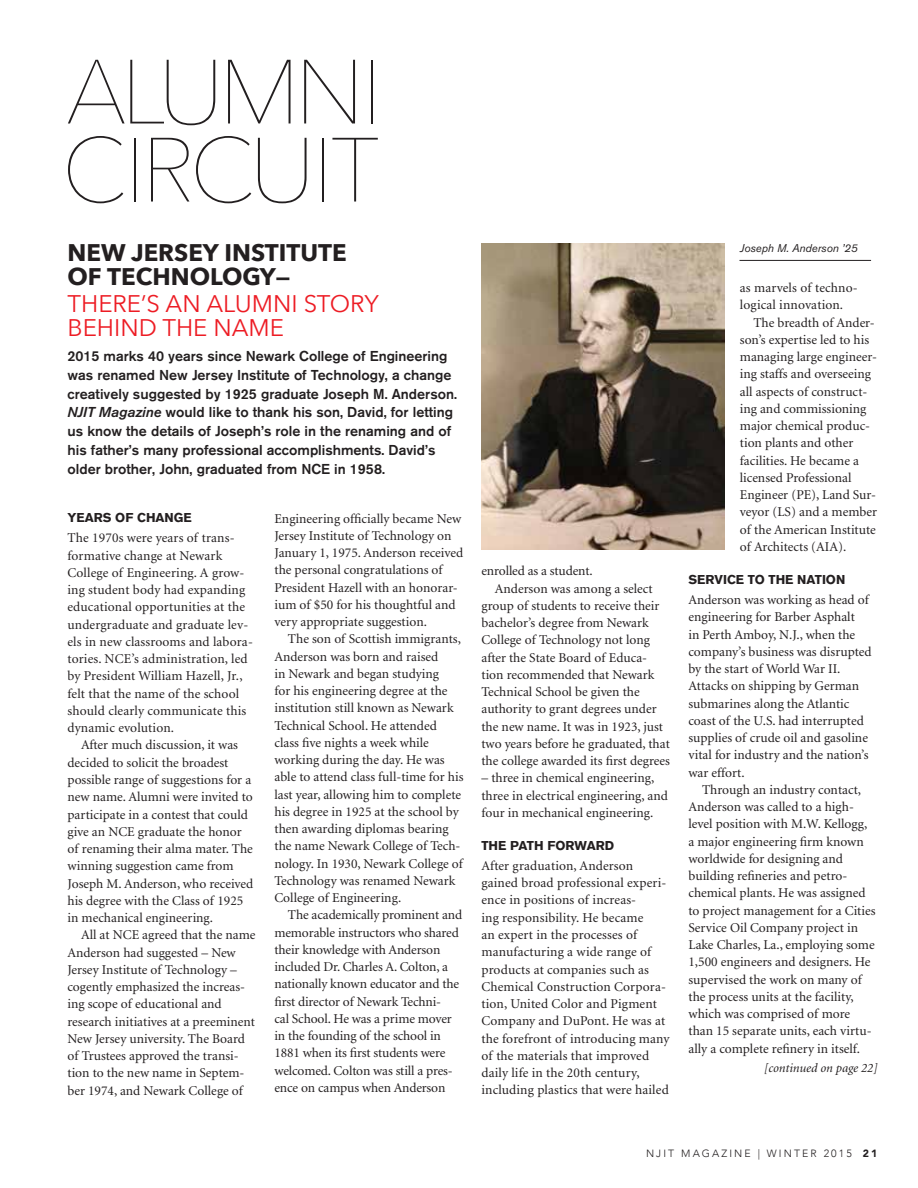
<style>
.page{position:relative;width:918px;height:1188px;background:#fff}
.page>*{position:absolute;margin:0;border:0;box-sizing:border-box;transform-origin:0 0}
.t1{font:200 90px/78px "Avenir Next";letter-spacing:-.06em;color:#231f20}
.t2{font:24px/24px "Avenir Next";color:#ed1c24}
.t3{font:700 24px/24px "Avenir Next";color:#231f20}
.t4{font:500 14.25px/18.8px "Akzidenz Grotesk BQ";color:#231f20}
.t5{font:13.5px/17.2px "Minion";color:#231f20}
.t6{font:700 12.75px "Akzidenz Grotesk BQ";color:#231f20}
.t7{font:italic 12.75px "Minion";color:#231f20}
.t8{font:italic 11.25px "Akzidenz Grotesk BQ";color:#231f20}
.t9{font:300 10.5px "Avenir";letter-spacing:.2em;color:#231f20}
.s1{font-family:"Akzidenz Grotesk BQ Med";font-weight:400;font-style:italic}
.s2{font-weight:900}
</style>
<div class="page">
<hr style="left:740px;top:260px;width:131px;height:1px;background:#231f20">
<img style="left:482px;top:243px;width:242px;height:307px">
<h1 class="t1" style="left:62px;top:47px;width:322px">ALUMNI<br>CIRCUIT</h1>
<h2 class="t3" style="left:68px;top:240px;width:281px">NEW JERSEY INSTITUTE<br>OF TECHNOLOGY—</h2>
<h2 class="t2" style="left:68px;top:290px;width:313px">THERE’S AN ALUMNI STORY<br>BEHIND THE NAME</h2>
<p class="t4" style="left:68px;top:347px;width:391px">2015 marks 40 years since Newark College of Engineering was renamed New Jersey Institute of Technology, a change creatively suggested by 1925 graduate Joseph M. Anderson.<br><span class="s1">NJIT Magazine</span> would like to thank his son, David, for letting us know the details of Joseph’s role in the renaming and of his father’s many professional accomplishments. David’s older brother, John, graduated from NCE in 1958.</p>
<p class="t6" style="left:68px;top:510px;width:126px">YEARS OF CHANGE</p>
<p class="t5" style="left:68px;top:530px;width:187px">The 1970s were years of trans&shy;formative change at Newark<br>College of Engineering. A grow&shy;ing student body had expanding educational opportunities at the undergraduate and graduate lev&shy;els in new classrooms and labora&shy;tories. NCE’s administration, led by President William Hazell, Jr., felt that the name of the school should clearly communicate this dynamic evolution.</p>
<p class="t5" style="left:68px;top:737px;width:187px;text-indent:14px">After much discussion, it was decided to solicit the broadest possible range of suggestions for a new name. Alumni were invited to participate in a contest that could give an NCE graduate the honor of renaming their alma mater. The winning suggestion came from<br>Joseph M. Anderson, who received his degree with the Class of 1925 in mechanical engineering.</p>
<p class="t5" style="left:68px;top:927px;width:190px;text-indent:14px">All at NCE agreed that the name<br>Anderson had suggested – New<br>Jersey Institute of Technology – cogently emphasized the increas&shy;ing scope of educational and research initiatives at a preeminent<br>New Jersey university. The Board of Trustees approved the transi&shy;tion to the new name in Septem&shy;ber 1974, and Newark College of</p>
<p class="t5" style="left:274px;top:510px;width:190px">Engineering officially became New Jersey Institute of Technology on January 1, 1975. Anderson received the personal congratulations of President Hazell with an honorar&shy;ium of $50 for his thoughtful and very appropriate suggestion.</p>
<p class="t5" style="left:274px;top:631px;width:190px;text-indent:14px">The son of Scottish immigrants,<br>Anderson was born and raised<br>in Newark and began studying<br>for his engineering degree at the institution still known as Newark<br>Technical School. He attended class five nights a week while working during the day. He was able to attend class full-time for his last year, allowing him to complete his degree in 1925 at the school by then awarding diplomas bearing the name Newark College of Tech&shy;nology. In 1930, Newark College of<br>Technology was renamed Newark<br>College of Engineering.</p>
<p class="t5" style="left:274px;top:907px;width:189px;text-indent:14px">The academically prominent and memorable instructors who shared their knowledge with Anderson included Dr. Charles A. Colton, a nationally known educator and the first director of Newark Techni-<br>cal School. He was a prime mover in the founding of the school in<br>1881 when its first students were welcomed. Colton was still a pres&shy;ence on campus when Anderson</p>
<p class="t5" style="left:481px;top:563px;width:113px">enrolled as a student.</p>
<p class="t5" style="left:495px;top:580px;width:159px">Anderson was among a select</p>
<p class="t5" style="left:481px;top:598px;width:179px">group of students to receive their</p>
<p class="t5" style="left:481px;top:615px;width:169px">bachelor’s degree from Newark</p>
<p class="t5" style="left:481px;top:632px;width:170px">College of Technology not long</p>
<p class="t5" style="left:481px;top:649px;width:167px">after the State Board of Educa-</p>
<p class="t5" style="left:481px;top:667px;width:174px">tion recommended that Newark</p>
<p class="t5" style="left:481px;top:684px;width:160px">Technical School be given the</p>
<p class="t5" style="left:481px;top:701px;width:177px">authority to grant degrees under</p>
<p class="t5" style="left:481px;top:718px;width:183px">the new name. It was in 1923, just</p>
<p class="t5" style="left:481px;top:736px;width:190px">two years before he graduated, that</p>
<p class="t5" style="left:481px;top:753px;width:190px">the college awarded its first degrees</p>
<p class="t5" style="left:481px;top:770px;width:188px">– three in chemical engineering, three in electrical engineering, and four in mechanical engineering.</p>
<p class="t6" style="left:482px;top:838px;width:134px">THE PATH FORWARD</p>
<p class="t5" style="left:482px;top:858px;width:189px">After graduation, Anderson gained broad professional experi&shy;ence in positions of increas-<br>ing responsibility. He became<br>an expert in the processes of manufacturing a wide range of products at companies such as<br>Chemical Construction Corpora&shy;tion, United Color and Pigment<br>Company and DuPont. He was at the forefront of introducing many of the materials that improved daily life in the 20th century, including plastics that were hailed</p>
<p class="t8" style="left:740px;top:241px;width:120px">Joseph M. Anderson ’25</p>
<p class="t5" style="left:740px;top:280px;width:119px">as marvels of techno&shy;logical innovation.</p>
<p class="t5" style="left:740px;top:314px;width:139px;text-indent:14px">The breadth of Ander&shy;son’s expertise led to his managing large engineer&shy;ing staffs and overseeing all aspects of construct&shy;ing and commissioning major chemical produc&shy;tion plants and other facilities. He became a licensed Professional<br>Engineer (PE), Land Sur&shy;veyor (LS) and a member of the American Institute of Architects (AIA).</p>
<p class="t6" style="left:688px;top:572px;width:158px">SERVICE TO THE NATION</p>
<p class="t5" style="left:688px;top:592px;width:185px">Anderson was working as head of engineering for Barber Asphalt<br>in Perth Amboy, N.J., when the company’s business was disrupted by the start of World War II.<br>Attacks on shipping by German submarines along the Atlantic coast of the U.S. had interrupted supplies of crude oil and gasoline vital for industry and the nation’s war effort.</p>
<p class="t5" style="left:688px;top:781px;width:189px;text-indent:14px">Through an industry contact,<br>Anderson was called to a high&shy;level position with M.W. Kellogg, a major engineering firm known worldwide for designing and building refineries and petro&shy;chemical plants. He was assigned to project management for a Cities<br>Service Oil Company project in<br>Lake Charles, La., employing some<br>1,500 engineers and designers. He supervised the work on many of the process units at the facility, which was comprised of more than 15 separate units, each virtu&shy;ally a complete refinery in itself.</p>
<p class="t7" style="left:763px;top:1062px;width:116px">[continued on page 22]</p>
<p class="t9" style="left:646px;top:1147px;width:233px">NJIT MAGAZINE | WINTER 2015 <span class="s2">21</span></p>
</div>
